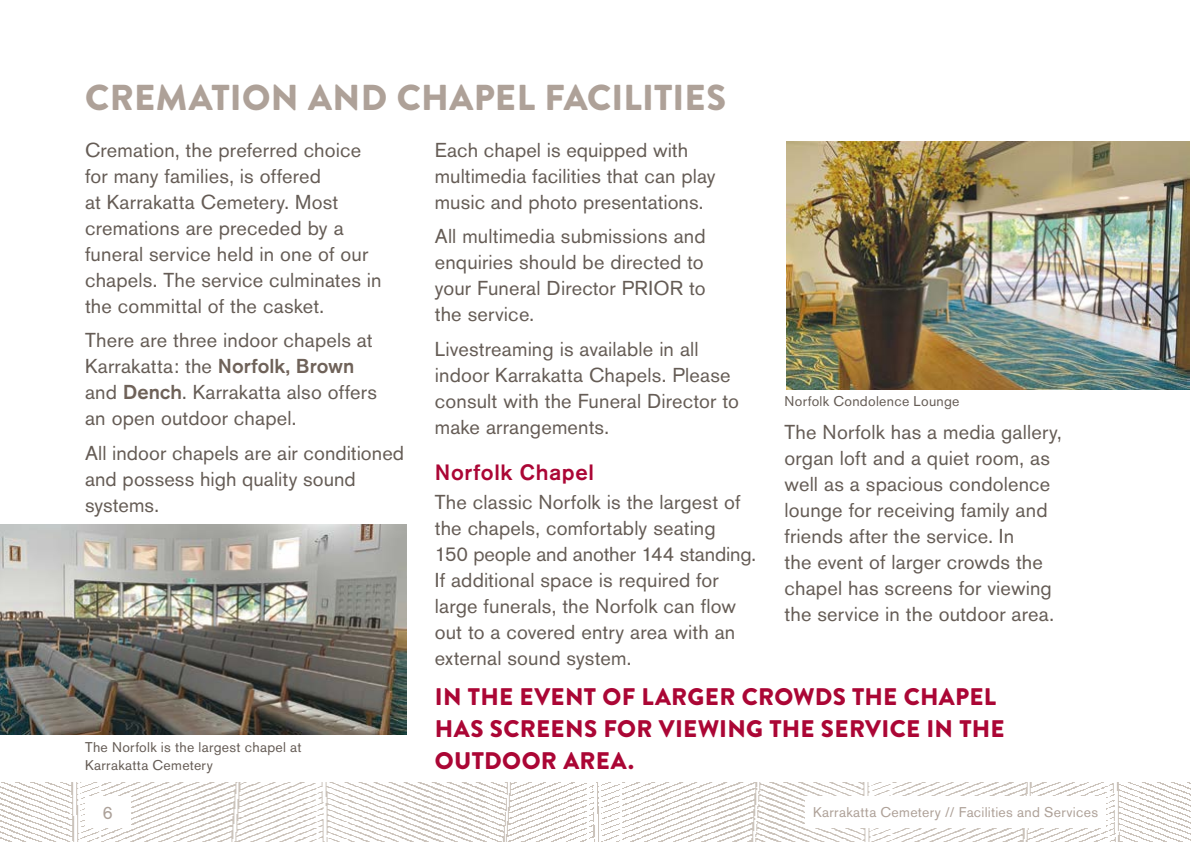
<style>
.page{position:relative;width:1191px;height:842px;background:#fff}
.page>*{position:absolute;margin:0;border:0;box-sizing:border-box;transform-origin:0 0}
.t1{font:900 36px "Brandon Grotesque";letter-spacing:.005em;color:#aea198}
.t2{font:900 24px/32px "Brandon Grotesque";letter-spacing:.01em;color:#ab0635}
.t3{font:500 22px "Akzidenz Grotesk BE";letter-spacing:.03em;color:#ab0635}
.t4{font:20px/26px "Akzidenz Grotesk BE";letter-spacing:.01em;color:#655c55}
.t5{font:18px "Akzidenz Grotesk BE";color:#aca199}
.t6{font:14px/18px "Akzidenz Grotesk BE";letter-spacing:.02em;color:#655c55}
.t7{font:14px "Akzidenz Grotesk BE";letter-spacing:.025em;color:#aea198}
.s1{font-weight:500;color:#6f6259}
</style>
<div class="page">
<img style="left:0;top:782px;width:1191px;height:60px">
<div style="left:85px;top:797px;width:45px;height:31px;background:#fff"></div>
<div style="left:805px;top:797px;width:301px;height:31px;background:#fff"></div>
<img style="left:0;top:524px;width:406px;height:210px">
<img style="left:787px;top:142px;width:402px;height:247px">
<h1 class="t1" style="left:85px;top:72px;width:642px">CREMATION AND CHAPEL FACILITIES</h1>
<p class="t4" style="left:435px;top:137px;width:282px">Each chapel is equipped with multimedia facilities that can play music and photo presentations.</p>
<p class="t4" style="left:435px;top:223px;width:272px;text-align:justify">All multimedia submissions and enquiries should be directed to your Funeral Director PRIOR to the service.</p>
<p class="t4" style="left:435px;top:336px;width:305px">Livestreaming is available in all indoor Karrakatta Chapels. Please consult with the Funeral Director to make arrangements.</p>
<p class="t3" style="left:435px;top:459px;width:161px">Norfolk Chapel</p>
<p class="t4" style="left:435px;top:489px;width:323px">The classic Norfolk is the largest of the chapels, comfortably seating<br>150 people and another 144 standing.<br>If additional space is required for large funerals, the Norfolk can flow out to a covered entry area with an external sound system.</p>
<p class="t4" style="left:85px;top:137px;width:298px">Cremation, the preferred choice for many families, is offered<br>at Karrakatta Cemetery. Most cremations are preceded by a funeral service held in one of our chapels. The service culminates in the committal of the casket.</p>
<p class="t4" style="left:85px;top:327px;width:293px">There are three indoor chapels at<br>Karrakatta: the <span class="s1">Norfolk, Brown </span>and <span class="s1">Dench</span>. Karrakatta also offers an open outdoor chapel.</p>
<p class="t4" style="left:85px;top:440px;width:320px">All indoor chapels are air conditioned and possess high quality sound systems.</p>
<p class="t6" style="left:784px;top:392px;width:177px">Norfolk Condolence Lounge</p>
<p class="t4" style="left:784px;top:419px;width:279px">The Norfolk has a media gallery, organ loft and a quiet room, as well as a spacious condolence lounge for receiving family and friends after the service. In<br>the event of larger crowds the chapel has screens for viewing the service in the outdoor area.</p>
<p class="t6" style="left:85px;top:738px;width:218px">The Norfolk is the largest chapel at<br>Karrakatta Cemetery</p>
<p class="t2" style="left:435px;top:681px;width:571px">IN THE EVENT OF LARGER CROWDS THE CHAPEL<br>HAS SCREENS FOR VIEWING THE SERVICE IN THE<br>OUTDOOR AREA.</p>
<p class="t5" style="left:102px;top:802px;width:12px">6</p>
<p class="t7" style="left:813px;top:804px;width:286px">Karrakatta Cemetery // Facilities and Services</p>
</div>
